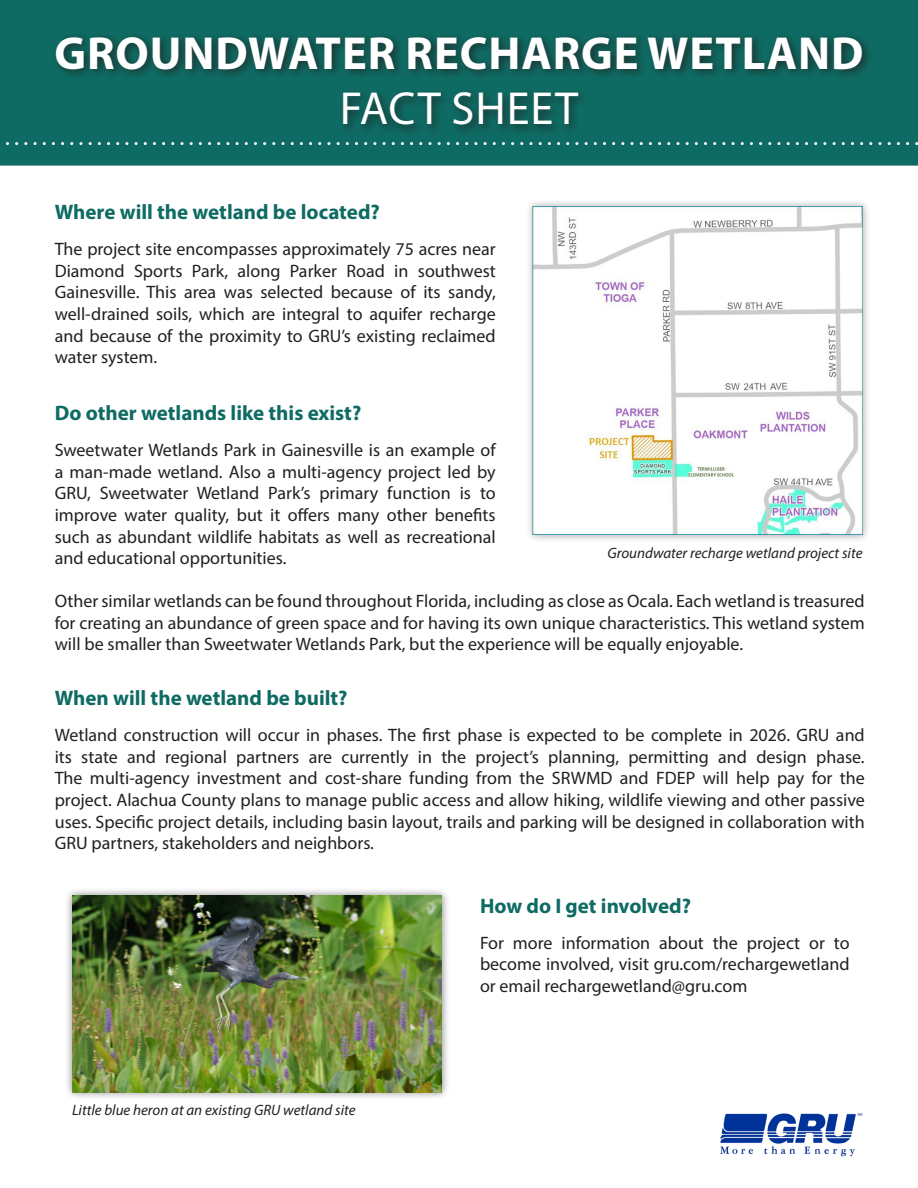
<style>
.page{position:relative;width:918px;height:1188px;background:#fff}
.page>*{position:absolute;margin:0;border:0;box-sizing:border-box;transform-origin:0 0}
.t1{font:700 46.5px/55.8px "Myriad Pro";letter-spacing:.02em;color:#fff;text-align:center}
.t2{font:700 21px "Myriad Pro";color:#0e6b63}
.t3{font:18px/21.6px "Myriad Pro";color:#231f20;text-align:justify}
.t4{font:italic 15px "Myriad Pro";color:#231f20}
.s1{font-weight:400}
</style>
<div class="page">
<div style="left:0;top:0;width:918px;height:166px;background:#0e6b63"></div>
<div style="left:51px;top:32px;width:822px;height:104px;background:#231f20;opacity:.75"></div>
<svg style="left:0;top:142px;width:918px;height:3px;background:#498f89"></svg>
<div style="left:64px;top:888px;width:386px;height:212px;background:#231f20;opacity:.55"></div>
<img style="left:72px;top:896px;width:370px;height:196px">
<img style="left:720px;top:1113px;width:143px;height:44px">
<div style="left:525px;top:198px;width:346px;height:345px;background:#231f20;opacity:.4"></div>
<img style="left:533px;top:206px;width:329px;height:329px">
<p class="t1" style="left:54px;top:24px;width:811px">GROUNDWATER RECHARGE WETLAND<br><span class="s1">FACT SHEET</span></p>
<p class="t2" style="left:55px;top:198px;width:327px">Where will the wetland be located?</p>
<p class="t3" style="left:55px;top:238px;width:443px">The project site encompasses approximately 75 acres near Diamond Sports Park, along Parker Road in southwest Gainesville. This area was selected because of its sandy, well-drained soils, which are integral to aquifer recharge and because of the proximity to GRU’s existing reclaimed water system.</p>
<p class="t2" style="left:55px;top:399px;width:308px">Do other wetlands like this exist?</p>
<p class="t3" style="left:55px;top:439px;width:443px">Sweetwater Wetlands Park in Gainesville is an example of a man-made wetland. Also a multi-agency project led by GRU, Sweetwater Wetland Park’s primary function is to improve water quality, but it offers many other benefits such as abundant wildlife habitats as well as recreational and educational opportunities.</p>
<p class="t3" style="left:55px;top:590px;width:812px">Other similar wetlands can be found throughout Florida, including as close as Ocala. Each wetland is treasured for creating an abundance of green space and for having its own unique characteristics. This wetland system will be smaller than Sweetwater Wetlands Park, but the experience will be equally enjoyable.</p>
<p class="t4" style="left:607px;top:544px;width:257px">Groundwater recharge wetland project site</p>
<p class="t2" style="left:55px;top:684px;width:294px">When will the wetland be built?</p>
<p class="t3" style="left:55px;top:724px;width:812px">Wetland construction will occur in phases. The first phase is expected to be complete in 2026. GRU and its state and regional partners are currently in the project’s planning, permitting and design phase.<br>The multi-agency investment and cost-share funding from the SRWMD and FDEP will help pay for the project. Alachua County plans to manage public access and allow hiking, wildlife viewing and other passive uses. Specific project details, including basin layout, trails and parking will be designed in collaboration with GRU partners, stakeholders and neighbors.</p>
<p class="t4" style="left:72px;top:1101px;width:285px">Little blue heron at an existing GRU wetland site</p>
<p class="t2" style="left:480px;top:892px;width:213px">How do I get involved?</p>
<p class="t3" style="left:480px;top:931px;width:371px">For more information about the project or to become involved, visit gru.com/rechargewetland or email rechargewetland@gru.com</p>
</div>
